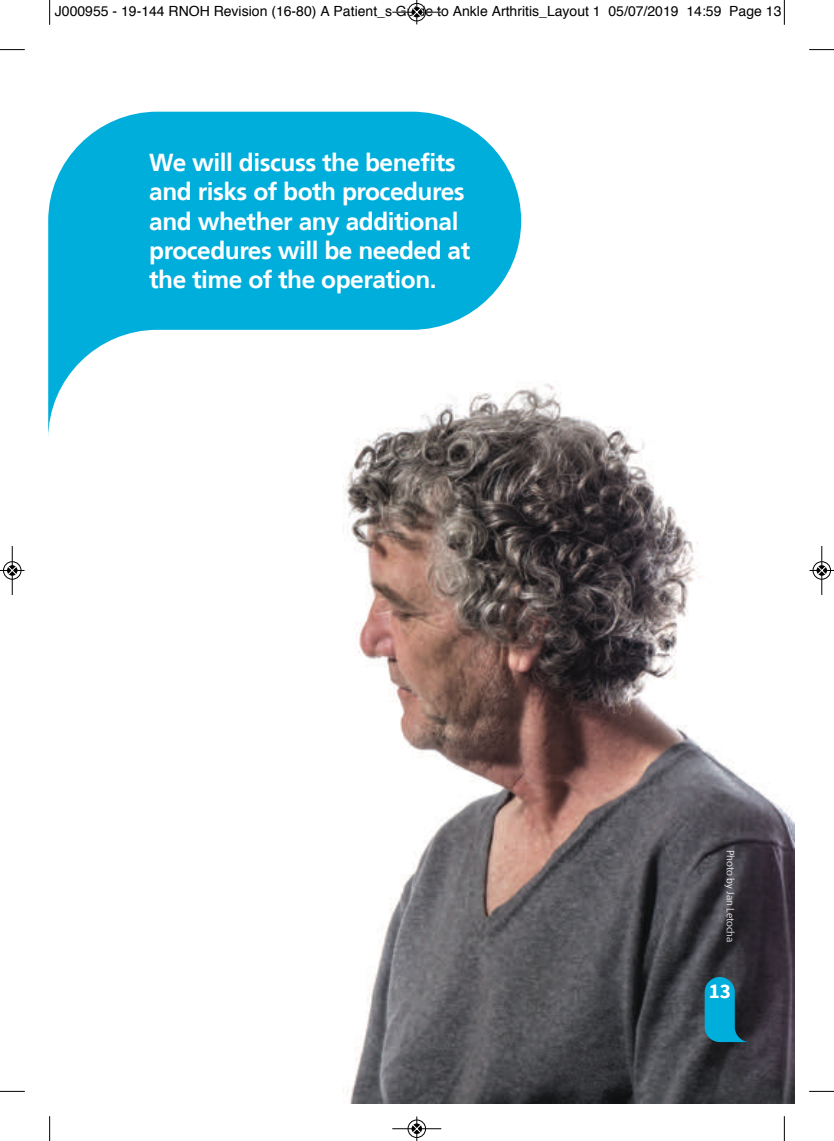
<style>
.page{position:relative;width:834px;height:1141px;background:#fff}
.page>*{position:absolute;margin:0;border:0;box-sizing:border-box;transform-origin:0 0}
.t1{font:700 24.5px/29.4px "Frutiger 65";letter-spacing:-.02em;color:#fff}
.t2{font:700 21px "Source Sans Pro";color:#fff}
.t3{font:14px "Helvetica";color:#000}
.t4{font:300 10.5px "Frutiger 45";letter-spacing:-.015em;color:#fff}
</style>
<div class="page">
<img style="left:343px;top:383px;width:451px;height:720px">
<svg style="left:704px;top:977px;width:45px;height:65px"></svg>
<svg style="left:48px;top:112px;width:473px;height:327px;fill:#00aedc"></svg>
<svg style="left:49px;top:0;width:1px;height:25px"></svg>
<svg style="left:0;top:49px;width:25px;height:1px"></svg>
<svg style="left:783px;top:0;width:1px;height:25px"></svg>
<svg style="left:809px;top:49px;width:24px;height:1px"></svg>
<svg style="left:49px;top:1116px;width:1px;height:25px"></svg>
<svg style="left:0;top:1091px;width:25px;height:1px"></svg>
<svg style="left:783px;top:1116px;width:1px;height:25px"></svg>
<svg style="left:809px;top:1091px;width:24px;height:1px"></svg>
<div style="left:407px;top:3px;width:19px;height:19px;border:1px solid #fff;border-radius:50%"></div>
<hr style="left:392px;top:12px;width:49px;height:1px;background:#000">
<div style="left:408px;top:3px;width:17px;height:18px;border:1px solid #000;border-radius:50%"></div>
<svg style="left:412px;top:0;width:9px;height:24px"></svg>
<div style="left:407px;top:1119px;width:19px;height:19px;border:1px solid #fff;border-radius:50%"></div>
<hr style="left:392px;top:1128px;width:49px;height:1px;background:#000">
<div style="left:408px;top:1120px;width:17px;height:18px;border:1px solid #000;border-radius:50%"></div>
<svg style="left:412px;top:1116px;width:9px;height:25px"></svg>
<div style="left:3px;top:561px;width:19px;height:19px;border:1px solid #fff;border-radius:50%"></div>
<hr style="left:12px;top:546px;width:1px;height:49px;background:#000">
<div style="left:3px;top:561px;width:18px;height:18px;border:1px solid #000;border-radius:50%"></div>
<svg style="left:0;top:566px;width:24px;height:9px"></svg>
<div style="left:812px;top:561px;width:19px;height:19px;border:1px solid #fff;border-radius:50%"></div>
<hr style="left:821px;top:546px;width:1px;height:49px;background:#000">
<div style="left:812px;top:561px;width:18px;height:18px;border:1px solid #000;border-radius:50%"></div>
<svg style="left:809px;top:566px;width:24px;height:9px"></svg>
<p class="t3" style="left:55px;top:5px;width:728px">J000955 - 19-144 RNOH Revision (16-80) A Patient_s Guide to Ankle Arthritis_Layout 1 05/07/2019 14:59 Page 13</p>
<p class="t1" style="left:149px;top:148px;width:322px">We will discuss the benefits and risks of both procedures and whether any additional procedures will be needed at the time of the operation.</p>
<p class="t4" style="left:736px;top:850px;width:94px;rotate:90deg">Photo by Jan Letocha</p>
<p class="t2" style="left:708px;top:977px;width:24px">13</p>
</div>
